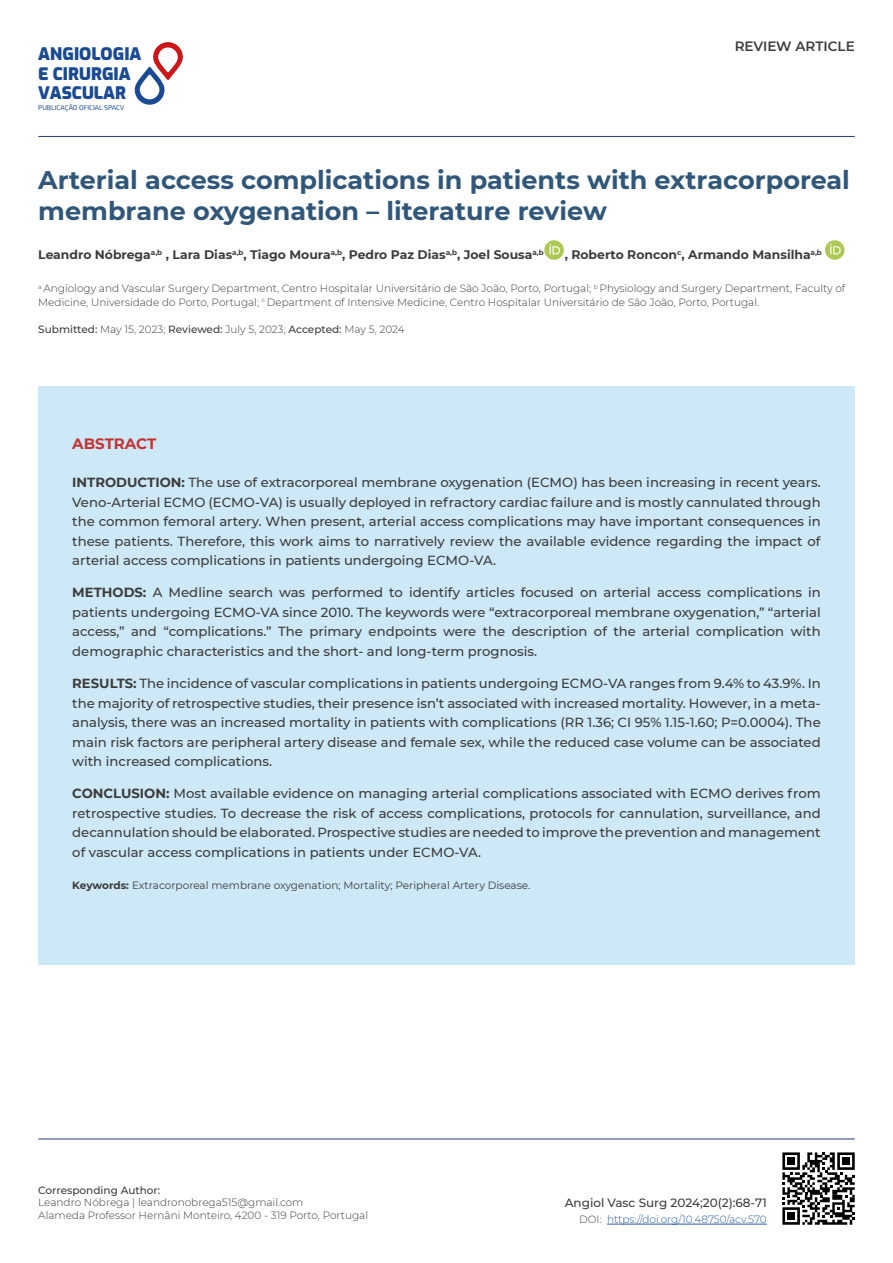
<style>
.page{position:relative;width:893px;height:1263px;background:#fff}
.page>*{position:absolute;margin:0;border:0;box-sizing:border-box;transform-origin:0 0}
.t1{font:700 25.5px/30.6px "Montserrat";color:#30577a}
.t2{font:900 17.1px/19.5px "Exo";color:#1a4a94}
.t3{font:700 15px "Montserrat";color:#c63232}
.t4{font:600 13.5px "Montserrat";color:#3c3c3b}
.t5{font:500 13.2px/19.5px "Montserrat";color:#3c3c3b;text-align:justify}
.t6{font:700 12.3px "Montserrat";color:#3c3c3b}
.t7{font:500 12px "Montserrat";color:#3c3c3b}
.t8{font:300 10.5px/13.5px "Montserrat";color:#3c3c3b}
.t9{font:10.5px "Montserrat";color:#3c3c3b}
.t10{font:300 10.5px "Montserrat";color:#275b9b}
.t11{font:500 10.5px "Montserrat";color:#3c3c3b}
.t12{font:6.9px "Exo 2";color:#1a4a94}
.s1{font-weight:500}
.s2{font-weight:700}
.s3{color:#3c3c3b}
</style>
<div class="page">
<hr style="left:38px;top:136px;width:817px;height:1px;background:#29387d">
<hr style="left:38px;top:1138px;width:817px;height:1px;background:#29387d">
<svg style="left:135px;top:42px;width:48px;height:63px"></svg>
<div style="left:38px;top:386px;width:817px;height:579px;background:#cde8f7"></div>
<hr style="left:607px;top:1224px;width:160px;height:1px;background:#275b9b">
<div style="left:544px;top:240px;width:20px;height:20px;background:#adc954;border-radius:50%"></div>
<svg style="left:549px;top:244px;width:11px;height:10px"></svg>
<div style="left:825px;top:240px;width:19px;height:20px;background:#adc954;border-radius:50%"></div>
<svg style="left:830px;top:244px;width:11px;height:10px"></svg>
<svg style="left:782px;top:1152px;width:73px;height:73px"></svg>
<div style="left:787px;top:1157px;width:8px;height:8px;background:#000"></div>
<div style="left:842px;top:1157px;width:8px;height:8px;background:#000"></div>
<div style="left:787px;top:1212px;width:8px;height:8px;background:#000"></div>
<p class="t2" style="left:38px;top:45px;width:105px">ANGIOLOGIA<br>E CIRURGIA<br>VASCULAR</p>
<p class="t12" style="left:38px;top:104px;width:88px">PUBLICAÇÃO OFICIAL SPACV</p>
<p class="t4" style="left:735px;top:38px;width:122px">REVIEW ARTICLE</p>
<h1 class="t1" style="left:38px;top:165px;width:813px">Arterial access complications in patients with extracorporeal membrane oxygenation – literature review</h1>
<p class="t6" style="left:38px;top:247px;width:507px">Leandro Nóbrega<sup>a,b</sup> , Lara Dias<sup>a,b</sup>, Tiago Moura<sup>a,b</sup>, Pedro Paz Dias<sup>a,b</sup>, Joel Sousa<sup>a,b</sup></p>
<p class="t6" style="left:565px;top:247px;width:259px">, Roberto Roncon<sup>c</sup>, Armando Mansilha<sup>a,b</sup></p>
<p class="t8" style="left:38px;top:282px;width:809px"><sup>a</sup> Angiology and Vascular Surgery Department, Centro Hospitalar Universitário de São João, Porto, Portugal; <sup>b</sup> Physiology and Surgery Department, Faculty of<br>Medicine, Universidade do Porto, Portugal; <sup>c</sup> Department of Intensive Medicine, Centro Hospitalar Universitário de São João, Porto, Portugal.</p>
<p class="t8" style="left:38px;top:323px;width:368px"><span class="s1">Submitted:</span> May 15, 2023; <span class="s1">Reviewed:</span> July 5, 2023; <span class="s1">Accepted:</span> May 5, 2024</p>
<p class="t3" style="left:72px;top:435px;width:86px">ABSTRACT</p>
<p class="t5" style="left:72px;top:473px;width:750px"><span class="s2">INTRODUCTION:</span> The use of extracorporeal membrane oxygenation (ECMO) has been increasing in recent years.<br>Veno-Arterial ECMO (ECMO-VA) is usually deployed in refractory cardiac failure and is mostly cannulated through the common femoral artery. When present, arterial access complications may have important consequences in these patients. Therefore, this work aims to narratively review the available evidence regarding the impact of arterial access complications in patients undergoing ECMO-VA.</p>
<p class="t5" style="left:72px;top:583px;width:750px"><span class="s2">METHODS:</span> A Medline search was performed to identify articles focused on arterial access complications in patients undergoing ECMO-VA since 2010. The keywords were “extracorporeal membrane oxygenation,” “arterial access,” and “complications.” The primary endpoints were the description of the arterial complication with demographic characteristics and the short- and long-term prognosis.</p>
<p class="t5" style="left:72px;top:674px;width:750px"><span class="s2">RESULTS:</span> The incidence of vascular complications in patients undergoing ECMO-VA ranges from 9.4% to 43.9%. In the majority of retrospective studies, their presence isn’t associated with increased mortality. However, in a meta&shy;analysis, there was an increased mortality in patients with complications (RR 1.36; CI 95% 1.15-1.60; P=0.0004). The main risk factors are peripheral artery disease and female sex, while the reduced case volume can be associated with increased complications.</p>
<p class="t5" style="left:72px;top:784px;width:750px"><span class="s2">CONCLUSION:</span> Most available evidence on managing arterial complications associated with ECMO derives from retrospective studies. To decrease the risk of access complications, protocols for cannulation, surveillance, and decannulation should be elaborated. Prospective studies are needed to improve the prevention and management of vascular access complications in patients under ECMO-VA.</p>
<p class="t9" style="left:72px;top:879px;width:460px"><span class="s2">Keywords:</span> Extracorporeal membrane oxygenation; Mortality; Peripheral Artery Disease.</p>
<p class="t11" style="left:38px;top:1183px;width:124px">Corresponding Author:</p>
<p class="t8" style="left:38px;top:1196px;width:331px;line-height:12.6px">Leandro Nóbrega | leandronobrega515@gmail.com<br>Alameda Professor Hernâni Monteiro, 4200 - 319 Porto, Portugal</p>
<p class="t7" style="left:565px;top:1195px;width:204px">Angiol Vasc Surg 2024;20(2):68-71</p>
<p class="t10" style="left:579px;top:1213px;width:189px"><span class="s3">DOI:</span> https://doi.org/10.48750/acv.570</p>
</div>
